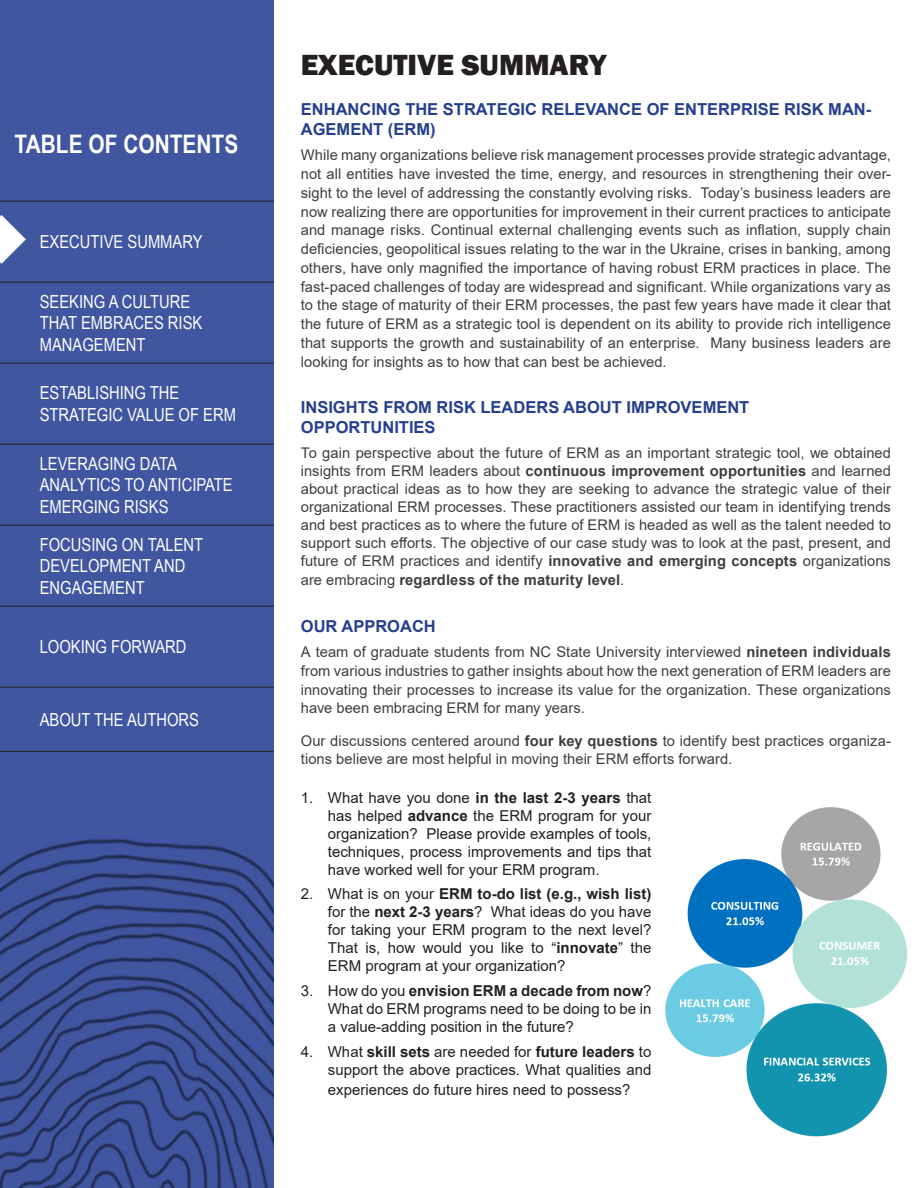
<style>
.page{position:relative;width:918px;height:1188px;background:#fff}
.page>*{position:absolute;margin:0;border:0;box-sizing:border-box;transform-origin:0 0}
.HEADING{font:800 30px "Franklin Gothic";color:#231f20}
.t1{font:700 25.5px "Arial Narrow";color:#fff}
.t2{font:18px/21.6px "Arial Narrow";color:#fff}
.SUB_HEADING{font:700 16.5px/19.8px "Arial";color:#253f8e}
.t3{font:15px/18px "Arial";color:#231f20;text-align:justify}
.Paragraph{font:14.7px/18.8px "Arial";letter-spacing:.005em;color:#3e3e3f;text-align:justify}
.s1{font-weight:700}
</style>
<div class="page">
<img style="left:0;top:0;width:274px;height:1188px">
<hr style="left:0;top:282px;width:274px;height:1px;background:#231f20">
<hr style="left:0;top:363px;width:274px;height:1px;background:#231f20">
<hr style="left:0;top:444px;width:274px;height:1px;background:#231f20">
<hr style="left:0;top:525px;width:274px;height:1px;background:#231f20">
<hr style="left:0;top:201px;width:274px;height:1px;background:#231f20">
<hr style="left:0;top:606px;width:274px;height:1px;background:#231f20">
<hr style="left:0;top:687px;width:274px;height:1px;background:#231f20">
<hr style="left:0;top:751px;width:274px;height:1px;background:#231f20">
<svg style="left:0;top:215px;width:26px;height:49px"></svg>
<img style="left:665px;top:807px;width:242px;height:330px">
<h2 class="t1" style="left:15px;top:125px;width:225px">TABLE OF CONTENTS</h2>
<p class="t2" style="left:40px;top:230px;width:164px">EXECUTIVE SUMMARY</p>
<p class="t2" style="left:40px;top:290px;width:164px">SEEKING A CULTURE<br>THAT EMBRACES RISK<br>MANAGEMENT</p>
<p class="t2" style="left:40px;top:382px;width:198px">ESTABLISHING THE<br>STRATEGIC VALUE OF ERM</p>
<p class="t2" style="left:40px;top:452px;width:195px">LEVERAGING DATA<br>ANALYTICS TO ANTICIPATE<br>EMERGING RISKS</p>
<p class="t2" style="left:40px;top:533px;width:165px">FOCUSING ON TALENT<br>DEVELOPMENT AND<br>ENGAGEMENT</p>
<p class="t2" style="left:40px;top:635px;width:148px">LOOKING FORWARD</p>
<p class="t2" style="left:40px;top:708px;width:161px">ABOUT THE AUTHORS</p>
<p class="HEADING" style="left:301px;top:46px;width:307px">EXECUTIVE SUMMARY</p>
<p class="SUB_HEADING" style="left:301px;top:100px;width:572px">ENHANCING THE STRATEGIC RELEVANCE OF ENTERPRISE RISK MAN-<br>AGEMENT (ERM)</p>
<p class="Paragraph" style="left:301px;top:146px;width:592px">While many organizations believe risk management processes provide strategic advantage, not all entities have invested the time, energy, and resources in strengthening their over&shy;sight to the level of addressing the constantly evolving risks. Today’s business leaders are now realizing there are opportunities for improvement in their current practices to anticipate and manage risks. Continual external challenging events such as inflation, supply chain deficiencies, geopolitical issues relating to the war in the Ukraine, crises in banking, among others, have only magnified the importance of having robust ERM practices in place. The fast-paced challenges of today are widespread and significant. While organizations vary as to the stage of maturity of their ERM processes, the past few years have made it clear that the future of ERM as a strategic tool is dependent on its ability to provide rich intelligence that supports the growth and sustainability of an enterprise. Many business leaders are looking for insights as to how that can best be achieved.</p>
<p class="SUB_HEADING" style="left:301px;top:398px;width:450px">INSIGHTS FROM RISK LEADERS ABOUT IMPROVEMENT<br>OPPORTUNITIES</p>
<p class="Paragraph" style="left:301px;top:444px;width:592px;line-height:18.1px">To gain perspective about the future of ERM as an important strategic tool, we obtained insights from ERM leaders about <span class="s1">continuous improvement opportunities</span> and learned about practical ideas as to how they are seeking to advance the strategic value of their organizational ERM processes. These practitioners assisted our team in identifying trends and best practices as to where the future of ERM is headed as well as the talent needed to support such efforts. The objective of our case study was to look at the past, present, and future of ERM practices and identify <span class="s1">innovative and emerging concepts</span> organizations are embracing <span class="s1">regardless of the maturity level</span>.</p>
<p class="SUB_HEADING" style="left:301px;top:616px;width:137px">OUR APPROACH</p>
<p class="Paragraph" style="left:301px;top:642px;width:592px">A team of graduate students from NC State University interviewed <span class="s1">nineteen individuals </span>from various industries to gather insights about how the next generation of ERM leaders are innovating their processes to increase its value for the organization. These organizations have been embracing ERM for many years.</p>
<p class="Paragraph" style="left:301px;top:731px;width:592px">Our discussions centered around <span class="s1">four key questions</span> to identify best practices organiza&shy;tions believe are most helpful in moving their ERM efforts forward.</p>
<p class="t3" style="left:328px;top:788px;width:325px;text-indent:-27px">1. What have you done <span class="s1">in the last 2-3 years</span> that has helped <span class="s1">advance</span> the ERM program for your organization? Please provide examples of tools, techniques, process improvements and tips that have worked well for your ERM program.</p>
<p class="t3" style="left:328px;top:885px;width:325px;text-indent:-27px">2. What is on your <span class="s1">ERM to-do list (e.g., wish list) </span>for the <span class="s1">next 2-3 years</span>? What ideas do you have for taking your ERM program to the next level?<br>That is, how would you like to “<span class="s1">innovate</span>” the ERM program at your organization?</p>
<p class="t3" style="left:328px;top:982px;width:325px;text-indent:-27px">3. How do you <span class="s1">envision ERM a decade from now</span>?<br>What do ERM programs need to be doing to be in a value-adding position in the future?</p>
<p class="t3" style="left:301px;top:1042px;width:352px;text-align:right">4. What <span class="s1">skill sets</span> are needed for <span class="s1">future leaders</span> to support the above practices. What qualities and</p>
<p class="t3" style="left:328px;top:1080px;width:304px">experiences do future hires need to possess?</p>
</div>
